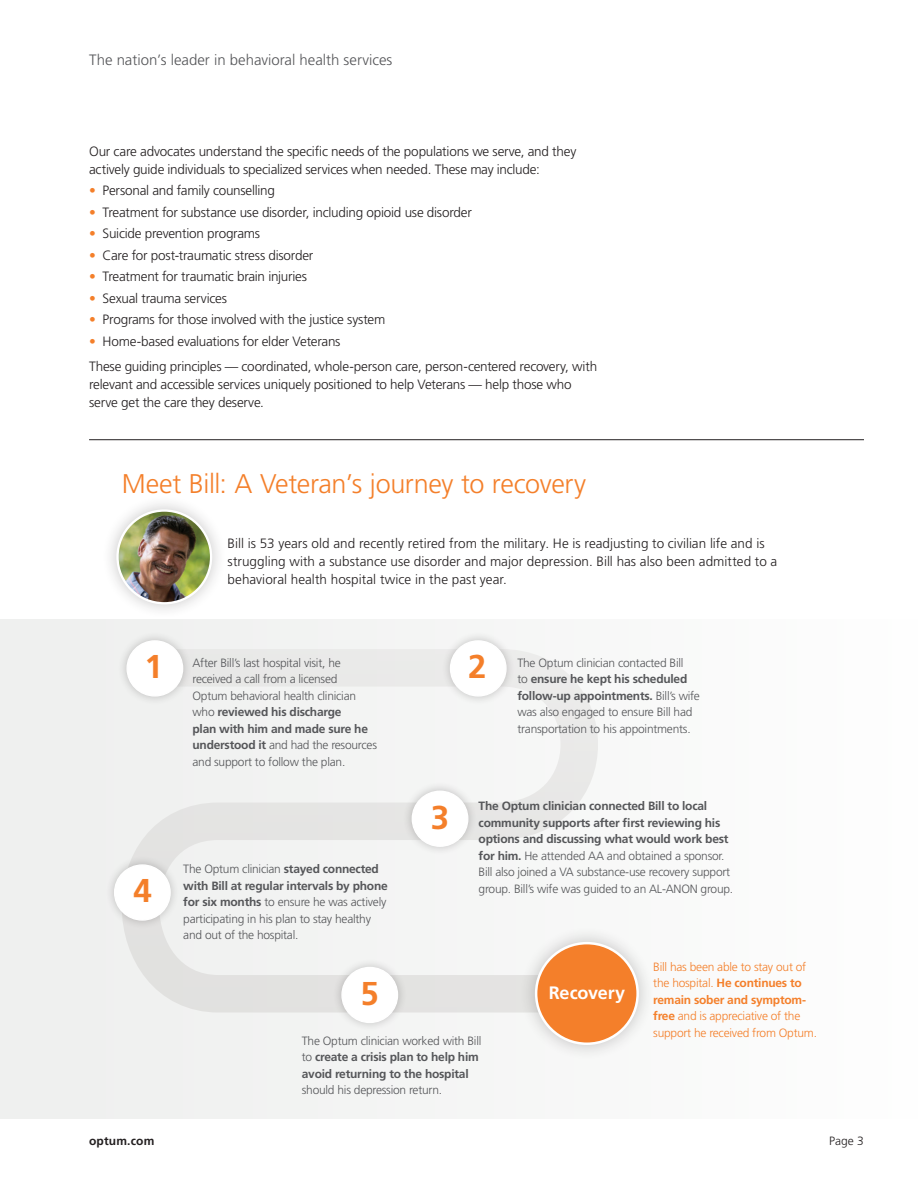
<style>
.page{position:relative;width:918px;height:1188px;background:#fff}
.page>*{position:absolute;margin:0;border:0;box-sizing:border-box;transform-origin:0 0}
.t1{font:700 33px "Frutiger LT Std";color:#f47f2a}
.t2{font:300 27px "Frutiger LT Std";letter-spacing:-.015em;color:#f47f2a}
.t3{font:700 18px "Frutiger LT Std";letter-spacing:-.005em;color:#fff}
.t4{font:300 15px "Frutiger LT Std";color:#555659}
.t5{font:300 13.5px/18px "Frutiger LT Std";letter-spacing:-.015em;color:#231f20}
.t6{font:300 12px/16.5px "Frutiger LT Std";letter-spacing:-.02em;color:#555659}
.t7{font:700 12px/16.5px "Frutiger LT Std";letter-spacing:-.02em;color:#555659}
.t8{font:300 12px/16.5px "Frutiger LT Std";letter-spacing:-.02em;color:#f47f2a}
.t9{font:700 12px "Frutiger LT Std";letter-spacing:.015em;color:#231f20}
.t10{font:300 12px "Frutiger LT Std";color:#231f20}
.s1{color:#f47f2a}
.s2{font-weight:700}
.s3{font-weight:300}
</style>
<div class="page">
<hr style="left:89px;top:439px;width:775px;height:1px;background:#231f20">
<div style="left:0;top:620px;width:918px;height:499px;background:#f8f9f8"></div>
<div style="left:101px;top:494px;width:126px;height:125px;background:#231f20;opacity:.25"></div>
<img style="left:118px;top:511px;width:93px;height:92px;border-radius:47px">
<div style="left:116px;top:509px;width:96px;height:95px;border:2px solid #fff;border-radius:50%"></div>
<svg style="left:124px;top:649px;width:474px;height:364px"></svg>
<div style="left:117px;top:631px;width:75px;height:74px;background:#231f20;opacity:.25"></div>
<div style="left:127px;top:641px;width:56px;height:55px;background:#fff;border-radius:50%"></div>
<div style="left:126px;top:640px;width:57px;height:57px;border:1px solid #fff;border-radius:50%"></div>
<div style="left:441px;top:631px;width:74px;height:74px;background:#231f20;opacity:.25"></div>
<div style="left:450px;top:641px;width:56px;height:55px;background:#fff;border-radius:50%"></div>
<div style="left:450px;top:640px;width:57px;height:57px;border:1px solid #fff;border-radius:50%"></div>
<div style="left:105px;top:855px;width:74px;height:74px;background:#231f20;opacity:.25"></div>
<div style="left:115px;top:865px;width:55px;height:55px;background:#fff;border-radius:50%"></div>
<div style="left:114px;top:864px;width:57px;height:57px;border:1px solid #fff;border-radius:50%"></div>
<div style="left:332px;top:958px;width:75px;height:74px;background:#231f20;opacity:.25"></div>
<div style="left:342px;top:967px;width:56px;height:55px;background:#fff;border-radius:50%"></div>
<div style="left:341px;top:967px;width:57px;height:56px;border:1px solid #fff;border-radius:50%"></div>
<div style="left:519px;top:926px;width:136px;height:135px;background:#231f20;opacity:.25"></div>
<div style="left:536px;top:943px;width:102px;height:101px;background:#f47f2a;border-radius:50%"></div>
<div style="left:535px;top:942px;width:104px;height:103px;border:3px solid #fff;border-radius:50%"></div>
<div style="left:403px;top:782px;width:74px;height:74px;background:#231f20;opacity:.25"></div>
<div style="left:412px;top:791px;width:56px;height:55px;background:#fff;border-radius:50%"></div>
<div style="left:412px;top:791px;width:56px;height:56px;border:1px solid #fff;border-radius:50%"></div>
<p class="t4" style="left:89px;top:52px;width:305px">The nation’s leader in behavioral health services</p>
<p class="t5" style="left:89px;top:142px;width:489px">Our care advocates understand the specific needs of the populations we serve, and they actively guide individuals to specialized services when needed. These may include:</p>
<p class="t5" style="left:89px;top:182px;width:187px"><span class="s1">•</span> Personal and family counselling</p>
<p class="t5" style="left:89px;top:203px;width:384px"><span class="s1">•</span> Treatment for substance use disorder, including opioid use disorder</p>
<p class="t5" style="left:89px;top:225px;width:173px"><span class="s1">•</span> Suicide prevention programs</p>
<p class="t5" style="left:89px;top:246px;width:226px"><span class="s1">•</span> Care for post-traumatic stress disorder</p>
<p class="t5" style="left:89px;top:268px;width:220px"><span class="s1">•</span> Treatment for traumatic brain injuries</p>
<p class="t5" style="left:89px;top:289px;width:139px"><span class="s1">•</span> Sexual trauma services</p>
<p class="t5" style="left:89px;top:311px;width:298px"><span class="s1">•</span> Programs for those involved with the justice system</p>
<p class="t5" style="left:89px;top:329px;width:510px;line-height:24.8px"><span class="s1">•</span> Home-based evaluations for elder Veterans<br>These guiding principles — coordinated, whole-person care, person-centered recovery, with</p>
<p class="t5" style="left:89px;top:375px;width:484px">relevant and accessible services uniquely positioned to help Veterans — help those who serve get the care they deserve.</p>
<h2 class="t2" style="left:122px;top:468px;width:466px">Meet Bill: A Veteran’s journey to recovery</h2>
<p class="t5" style="left:228px;top:534px;width:551px">Bill is 53 years old and recently retired from the military. He is readjusting to civilian life and is struggling with a substance use disorder and major depression. Bill has also been admitted to a behavioral health hospital twice in the past year.</p>
<h1 class="t1" style="left:144px;top:647px;width:20px">1</h1>
<h1 class="t1" style="left:468px;top:647px;width:20px">2</h1>
<p class="t6" style="left:193px;top:655px;width:186px">After Bill’s last hospital visit, he received a call from a licensed<br>Optum behavioral health clinician who <span class="s2">reviewed his discharge<br>plan with him and made sure he understood it</span> and had the resources and support to follow the plan.</p>
<p class="t6" style="left:517px;top:655px;width:184px">The Optum clinician contacted Bill<br>to <span class="s2">ensure he kept his scheduled follow-up appointments.</span> Bill’s wife was also engaged to ensure Bill had transportation to his appointments.</p>
<h1 class="t1" style="left:133px;top:871px;width:20px">4</h1>
<p class="t6" style="left:183px;top:861px;width:206px">The Optum clinician <span class="s2">stayed connected with Bill at regular intervals by phone for six months</span> to ensure he was actively participating in his plan to stay healthy and out of the hospital.</p>
<h1 class="t1" style="left:431px;top:798px;width:20px">3</h1>
<p class="t7" style="left:479px;top:798px;width:256px">The Optum clinician connected Bill to local community supports after first reviewing his options and discussing what would work best for him. <span class="s3">He attended AA and obtained a sponsor.<br>Bill also joined a VA substance-use recovery support group. Bill’s wife was guided to an AL-ANON group.</span></p>
<h1 class="t1" style="left:361px;top:974px;width:20px">5</h1>
<h3 class="t3" style="left:549px;top:982px;width:78px">Recovery</h3>
<p class="t7" style="left:302px;top:1032px;width:181px"><span class="s3">The Optum clinician worked with Bill to</span> create a crisis plan to help him avoid returning to the hospital</p>
<p class="t6" style="left:302px;top:1082px;width:142px">should his depression return.</p>
<p class="t8" style="left:653px;top:958px;width:165px">Bill has been able to stay out of the hospital. <span class="s2">He continues to remain sober and symptom&shy;free</span> and is appreciative of the support he received from Optum.</p>
<p class="t9" style="left:89px;top:1134px;width:67px">optum.com</p>
<p class="t10" style="left:829px;top:1134px;width:36px">Page 3</p>
</div>
